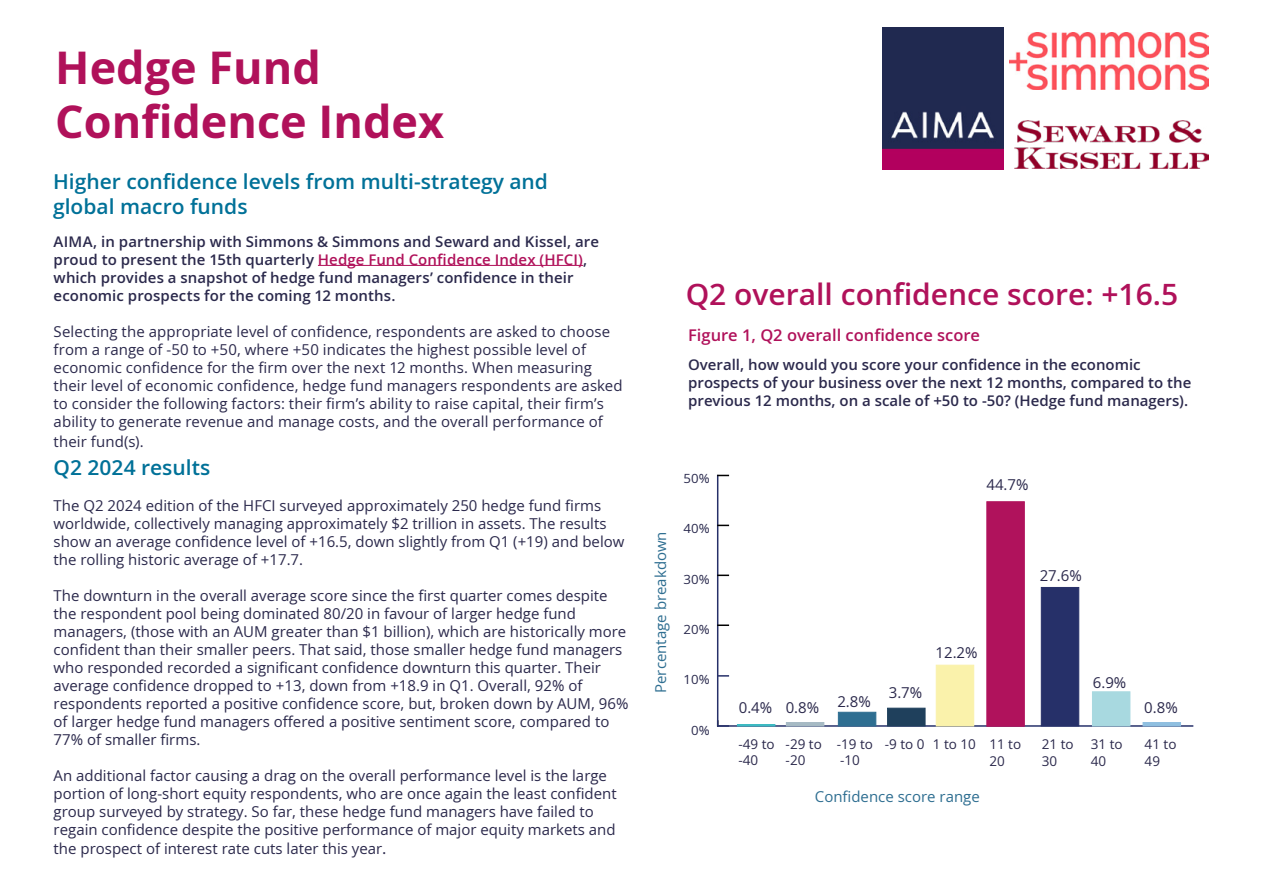
<style>
.page{position:relative;width:1263px;height:893px;background:#fff}
.page>*{position:absolute;margin:0;border:0;box-sizing:border-box;transform-origin:0 0}
.t1{font:700 45px/54px "Open Sans";color:#b0115a}
.t2{font:600 30px "Open Sans";color:#b0115a}
.t3{font:600 21px/25.2px "Open Sans";color:#007198}
.t4{font:600 16.5px "Open Sans";color:#b0115a}
.t5{font:15px/18px "Open Sans";color:#2b294c}
.t6{font:600 15px/18px "Open Sans";color:#2b294c}
.t7{font:15px "Open Sans";color:#2e6e91}
.t8{font:13.5px/16.2px "Open Sans";color:#2b294c}
.t9{font:12.6px "Open Sans";color:#29294d;scale:1.05 1}
.s1{color:#b0115a}
.s2{font-size:16.5px}
</style>
<div class="page">
<img style="left:883px;top:28px;width:120px;height:141px">
<img style="left:1015px;top:120px;width:194px;height:48px">
<img style="left:1009px;top:32px;width:200px;height:57px">
<hr style="left:318px;top:265px;width:265px;height:1px;background:#b0115a">
<hr style="left:717px;top:725px;width:476px;height:2px;background:#263069">
<hr style="left:717px;top:475px;width:1px;height:251px;background:#263069">
<svg style="left:718px;top:720px;width:11px;height:7px"></svg>
<svg style="left:718px;top:675px;width:11px;height:2px"></svg>
<svg style="left:717px;top:624px;width:12px;height:2px"></svg>
<svg style="left:717px;top:575px;width:12px;height:1px"></svg>
<svg style="left:717px;top:525px;width:12px;height:1px"></svg>
<svg style="left:717px;top:475px;width:12px;height:1px"></svg>
<hr style="left:1143px;top:722px;width:38px;height:4px;background:#8fbfe0">
<div style="left:1092px;top:691px;width:38px;height:35px;background:#a8d9e0;border:1px solid #a8d9e0"></div>
<div style="left:1041px;top:587px;width:38px;height:139px;background:#263069;border:1px solid #263069"></div>
<div style="left:986px;top:501px;width:39px;height:226px;background:#b0125c;border:1px solid #b0125c"></div>
<div style="left:936px;top:665px;width:38px;height:61px;background:#faf2ab"></div>
<div style="left:887px;top:708px;width:38px;height:18px;background:#1f405c;border:1px solid #1f405c"></div>
<div style="left:838px;top:712px;width:38px;height:14px;background:#2e6e91;border:1px solid #2e6e91"></div>
<hr style="left:786px;top:722px;width:38px;height:4px;background:#a6bac4">
<div style="left:737px;top:724px;width:38px;height:2px;border:1px solid #3dbac2"></div>
<h1 class="t1" style="left:55px;top:40px;width:390px">Hedge Fund<br>Confidence Index</h1>
<h3 class="t3" style="left:53px;top:168px;width:496px">Higher confidence levels from multi-strategy and global macro funds</h3>
<p class="t6" style="left:54px;top:232px;width:547px">AIMA, in partnership with Simmons &amp; Simmons and Seward and Kissel, are proud to present the 15th quarterly <span class="s1">Hedge Fund Confidence Index (HFCI)</span>, which provides a snapshot of hedge fund managers’ confidence in their economic prospects for the coming 12 months.</p>
<p class="t5" style="left:54px;top:322px;width:571px">Selecting the appropriate level of confidence, respondents are asked to choose from a range of -50 to +50, where +50 indicates the highest possible level of economic confidence for the firm over the next 12 months. When measuring their level of economic confidence, hedge fund managers respondents are asked to consider the following factors: their firm’s ability to raise capital, their firm’s ability to generate revenue and manage costs, and the overall performance of</p>
<p class="t5" style="left:54px;top:432px;width:92px">their fund(s).</p>
<h3 class="t3" style="left:54px;top:454px;width:158px">Q2 2024 results</h3>
<p class="t5" style="left:54px;top:496px;width:572px">The Q2 2024 edition of the HFCI surveyed approximately 250 hedge fund firms worldwide, collectively managing approximately $2 trillion in assets. The results show an average confidence level of +16.5, down slightly from Q1 (+19) and below the rolling historic average of +17.7.</p>
<p class="t5" style="left:54px;top:586px;width:576px">The downturn in the overall average score since the first quarter comes despite the respondent pool being dominated 80/20 in favour of larger hedge fund managers, (those with an AUM greater than $1 billion), which are historically more confident than their smaller peers. That said, those smaller hedge fund managers who responded recorded a significant confidence downturn this quarter. Their average confidence dropped to +13, down from +18.9 in Q1. Overall, 92% of respondents reported a positive confidence score, but, broken down by AUM, 96% of larger hedge fund managers offered a positive sentiment score, compared to 77% of smaller firms.</p>
<p class="t5" style="left:54px;top:766px;width:565px">An additional factor causing a drag on the overall performance level is the large portion of long-short equity respondents, who are once again the least confident group surveyed by strategy. So far, these hedge fund managers have failed to regain confidence despite the positive performance of major equity markets and</p>
<p class="t5" style="left:54px;top:840px;width:334px">the prospect of interest rate cuts later this year<span class="s2">.</span></p>
<h2 class="t2" style="left:686px;top:273px;width:494px">Q2 overall confidence score: +16.5</h2>
<p class="t4" style="left:688px;top:324px;width:293px">Figure 1, Q2 overall confidence score</p>
<p class="t6" style="left:688px;top:355px;width:505px">Overall, how would you score your confidence in the economic prospects of your business over the next 12 months, compared to the previous 12 months, on a scale of +50 to -50? (Hedge fund managers).</p>
<p class="t9" style="left:684px;top:470px;width:26px">50%</p>
<p class="t7" style="left:650px;top:693px;width:163px;rotate:-90deg">Percentage breakdown</p>
<p class="t9" style="left:684px;top:520px;width:26px">40%</p>
<p class="t9" style="left:684px;top:570px;width:26px">30%</p>
<p class="t9" style="left:684px;top:621px;width:26px">20%</p>
<p class="t9" style="left:684px;top:671px;width:26px">10%</p>
<p class="t9" style="left:691px;top:721px;width:19px">0%</p>
<p class="t5" style="left:986px;top:475px;width:44px">44.7%</p>
<p class="t5" style="left:739px;top:698px;width:134px">0.4% 0.8% 2.8%</p>
<p class="t5" style="left:889px;top:683px;width:35px">3.7%</p>
<p class="t5" style="left:935px;top:643px;width:44px">12.2%</p>
<p class="t5" style="left:1040px;top:567px;width:44px">27.6%</p>
<p class="t5" style="left:1093px;top:673px;width:35px">6.9%</p>
<p class="t5" style="left:1144px;top:698px;width:35px">0.8%</p>
<p class="t8" style="left:738px;top:736px;width:38px">-49 to -40</p>
<p class="t8" style="left:786px;top:736px;width:38px">-29 to -20</p>
<p class="t8" style="left:989px;top:736px;width:33px;text-indent:-104px">-9 to 0 1 to 10 11 to<br>20</p>
<p class="t8" style="left:1042px;top:736px;width:33px">21 to<br>30</p>
<p class="t8" style="left:1091px;top:736px;width:33px">31 to<br>40</p>
<p class="t8" style="left:1144px;top:736px;width:33px">41 to<br>49</p>
<p class="t8" style="left:837px;top:736px;width:38px">-19 to -10</p>
<p class="t7" style="left:815px;top:787px;width:166px">Confidence score range</p>
</div>
